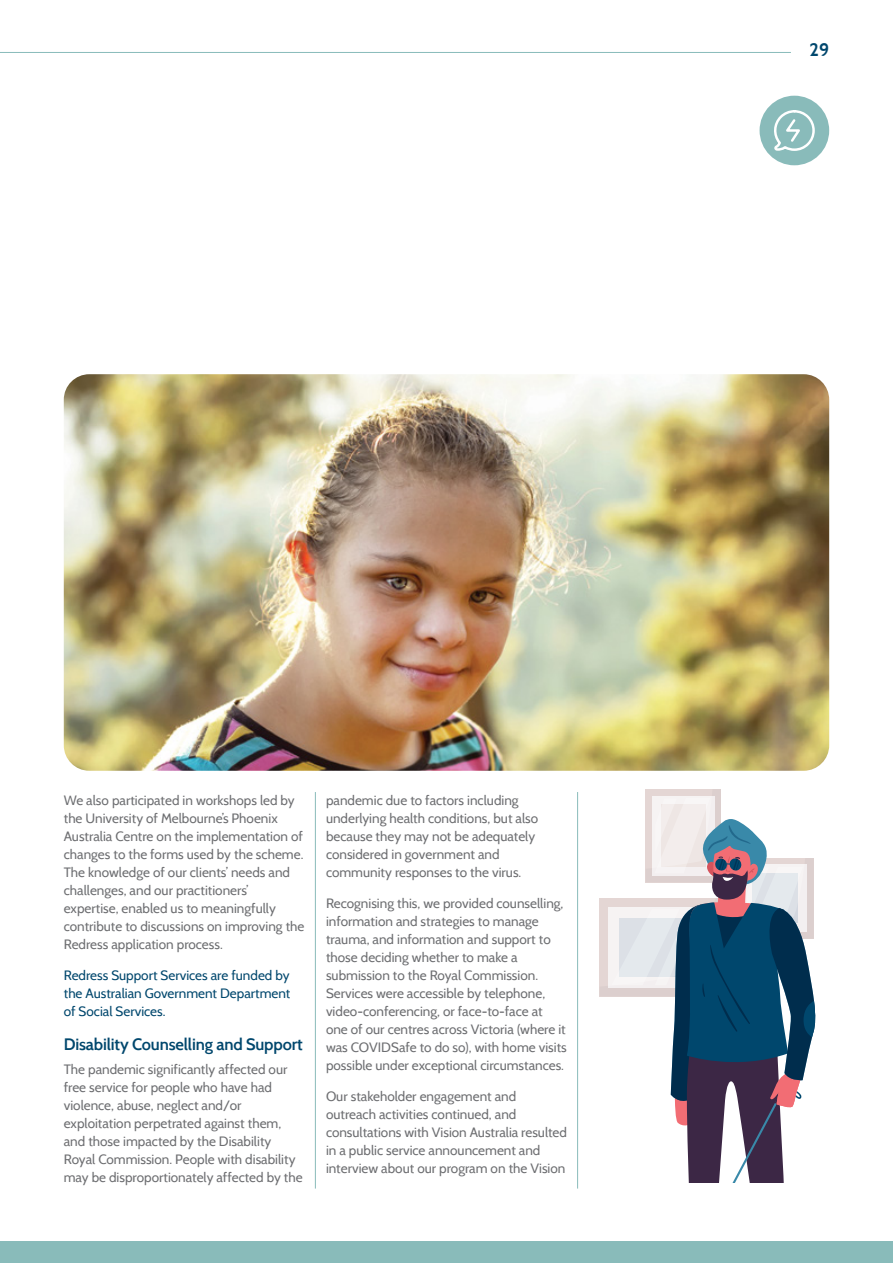
<style>
.page{position:relative;width:893px;height:1263px;background:#fff}
.page>*{position:absolute;margin:0;border:0;box-sizing:border-box;transform-origin:0 0}
.t1{font:700 18px "Cabin";color:#00476d}
.t2{font:600 16.5px "Cabin";letter-spacing:-.01em;color:#00476d}
.t3{font:13.5px/18px "Cabin";color:#6d6e71}
.t4{font:13.5px/18px "Cabin";color:#00476d;text-align:justify}
</style>
<div class="page">
<div style="left:0;top:1242px;width:893px;height:21px;background:#89bbba"></div>
<hr style="left:0;top:52px;width:791px;height:1px;background:#89bbba">
<hr style="left:315px;top:792px;width:1px;height:396px;background:#89bbba">
<hr style="left:577px;top:792px;width:1px;height:396px;background:#89bbba">
<div style="left:760px;top:96px;width:69px;height:69px;background:#89bbba;border-radius:50%"></div>
<svg style="left:774px;top:110px;width:41px;height:41px"></svg>
<img style="left:64px;top:374px;width:765px;height:397px">
<svg style="left:600px;top:789px;width:216px;height:394px"></svg>
<h1 class="t1" style="left:809px;top:39px;width:21px">29</h1>
<p class="t3" style="left:64px;top:791px;width:242px">We also participated in workshops led by the University of Melbourne’s Phoenix Australia Centre on the implementation of changes to the forms used by the scheme.<br>The knowledge of our clients’ needs and challenges, and our practitioners’ expertise, enabled us to meaningfully contribute to discussions on improving the Redress application process.</p>
<p class="t4" style="left:64px;top:966px;width:228px">Redress Support Services are funded by the Australian Government Department of Social Services.</p>
<p class="t2" style="left:64px;top:1034px;width:241px">Disability Counselling and Support</p>
<p class="t3" style="left:64px;top:1060px;width:240px">The pandemic significantly affected our free service for people who have had violence, abuse, neglect and/or exploitation perpetrated against them, and those impacted by the Disability Royal Commission. People with disability may be disproportionately affected by the</p>
<p class="t3" style="left:326px;top:791px;width:214px">pandemic due to factors including underlying health conditions, but also because they may not be adequately considered in government and community responses to the virus.</p>
<p class="t3" style="left:326px;top:894px;width:242px">Recognising this, we provided counselling, information and strategies to manage trauma, and information and support to those deciding whether to make a submission to the Royal Commission.<br>Services were accessible by telephone, video-conferencing, or face-to-face at one of our centres across Victoria (where it was COVIDSafe to do so), with home visits possible under exceptional circumstances.</p>
<p class="t3" style="left:326px;top:1087px;width:242px">Our stakeholder engagement and outreach activities continued, and consultations with Vision Australia resulted in a public service announcement and interview about our program on the Vision</p>
</div>
